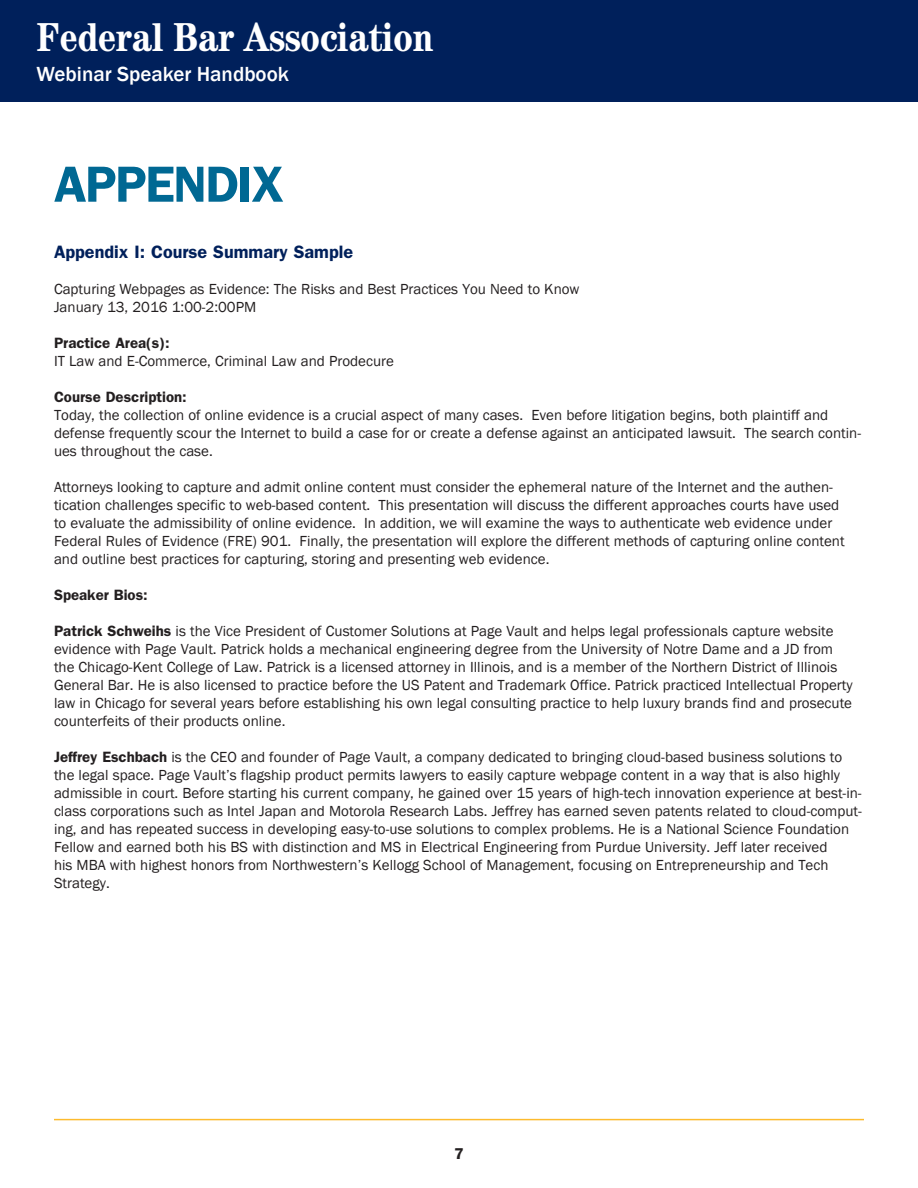
<style>
.page{position:relative;width:918px;height:1188px;background:#fff}
.page>*{position:absolute;margin:0;border:0;box-sizing:border-box;transform-origin:0 0}
.t1{font:600 51px "Franklin Gothic";letter-spacing:-.03em;color:#006893}
.t2{font:700 condensed 40.5px "Century";color:#fff}
.t3{font:500 21px "Franklin Gothic";color:#fff}
.t4{font:600 18px "Franklin Gothic";color:#00205b}
.t5{font:600 15.75px "Franklin Gothic";color:#231f20}
.t6{font:15px/18px "Franklin Gothic";color:#231f20}
.t7{font:600 15px "Franklin Gothic";color:#231f20}
.s1{font-weight:600}
</style>
<div class="page">
<div style="left:0;top:0;width:918px;height:101px;background:#00205b"></div>
<hr style="left:54px;top:1119px;width:810px;height:1px;background:#fdbb2e">
<h2 class="t2" style="left:37px;top:13px;width:398px">Federal Bar Association</h2>
<h3 class="t3" style="left:37px;top:61px;width:254px">Webinar Speaker Handbook</h3>
<p class="t1" style="left:54px;top:154px;width:232px">APPENDIX</p>
<p class="t4" style="left:54px;top:242px;width:301px">Appendix I: Course Summary Sample</p>
<p class="t6" style="left:54px;top:281px;width:527px">Capturing Webpages as Evidence: The Risks and Best Practices You Need to Know<br>January 13, 2016 1:00-2:00PM</p>
<p class="t7" style="left:54px;top:334px;width:117px">Practice Area(s):</p>
<p class="t6" style="left:54px;top:353px;width:341px">IT Law and E-Commerce, Criminal Law and Prodecure</p>
<p class="t6" style="left:54px;top:389px;width:809px"><span class="s1">Course Description:<br></span>Today, the collection of online evidence is a crucial aspect of many cases. Even before litigation begins, both plaintiff and defense frequently scour the Internet to build a case for or create a defense against an anticipated lawsuit. The search contin&shy;ues throughout the case.</p>
<p class="t6" style="left:54px;top:479px;width:792px">Attorneys looking to capture and admit online content must consider the ephemeral nature of the Internet and the authen&shy;tication challenges specific to web-based content. This presentation will discuss the different approaches courts have used to evaluate the admissibility of online evidence. In addition, we will examine the ways to authenticate web evidence under Federal Rules of Evidence (FRE) 901. Finally, the presentation will explore the different methods of capturing online content and outline best practices for capturing, storing and presenting web evidence.</p>
<p class="t7" style="left:54px;top:586px;width:95px">Speaker Bios:</p>
<p class="t6" style="left:54px;top:623px;width:800px"><span class="s1">Patrick Schweihs</span> is the Vice President of Customer Solutions at Page Vault and helps legal professionals capture website evidence with Page Vault. Patrick holds a mechanical engineering degree from the University of Notre Dame and a JD from the Chicago-Kent College of Law. Patrick is a licensed attorney in Illinois, and is a member of the Northern District of Illinois General Bar. He is also licensed to practice before the US Patent and Trademark Office. Patrick practiced Intellectual Property law in Chicago for several years before establishing his own legal consulting practice to help luxury brands find and prosecute counterfeits of their products online.</p>
<p class="t6" style="left:54px;top:749px;width:809px"><span class="s1">Jeffrey Eschbach</span> is the CEO and founder of Page Vault, a company dedicated to bringing cloud-based business solutions to the legal space. Page Vault’s flagship product permits lawyers to easily capture webpage content in a way that is also highly admissible in court. Before starting his current company, he gained over 15 years of high-tech innovation experience at best-in&shy;class corporations such as Intel Japan and Motorola Research Labs. Jeffrey has earned seven patents related to cloud-comput&shy;ing, and has repeated success in developing easy-to-use solutions to complex problems. He is a National Science Foundation Fellow and earned both his BS with distinction and MS in Electrical Engineering from Purdue University. Jeff later received<br>his MBA with highest honors from Northwestern’s Kellogg School of Management, focusing on Entrepreneurship and Tech Strategy.</p>
<p class="t5" style="left:454px;top:1145px;width:11px">7</p>
</div>
